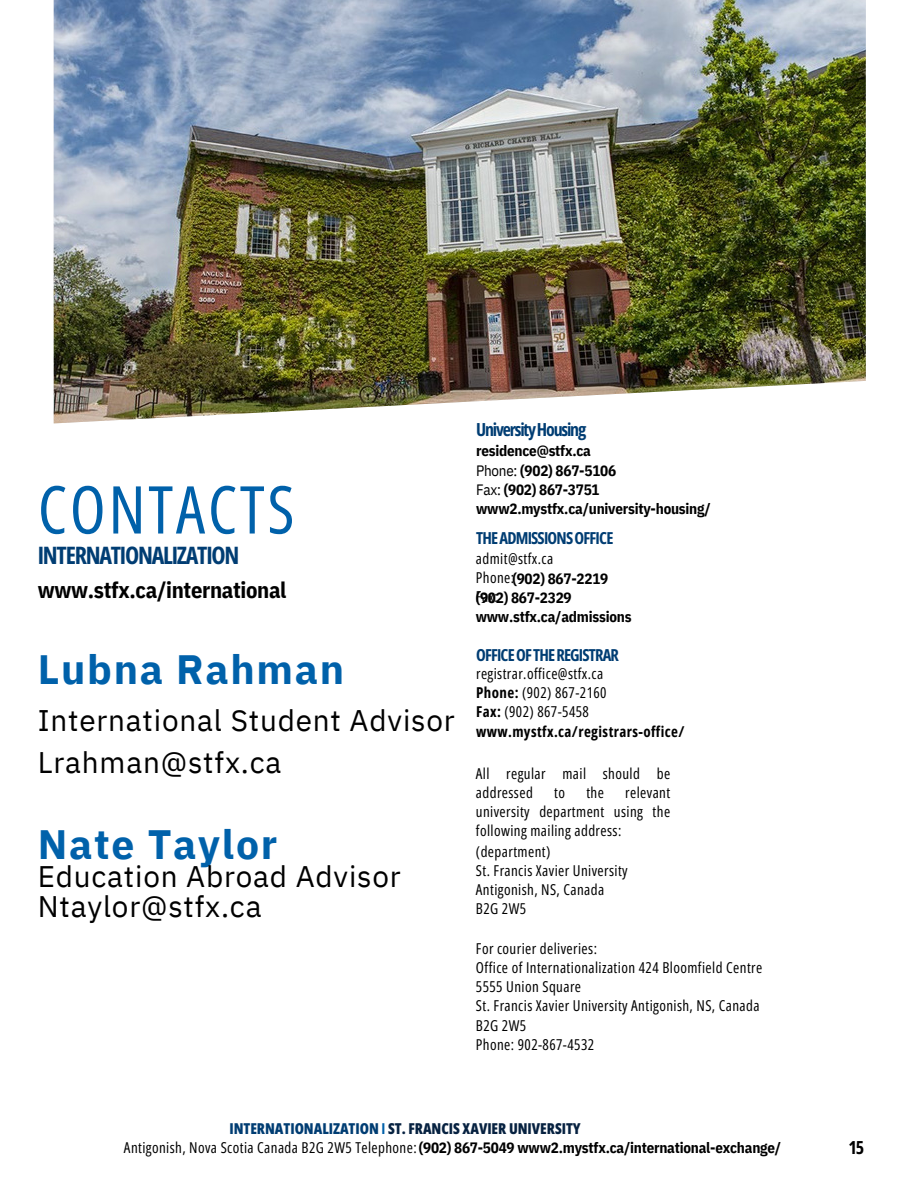
<style>
.page{position:relative;width:918px;height:1188px;background:#fff}
.page>*{position:absolute;margin:0;border:0;box-sizing:border-box;transform-origin:0 0}
.t1{font:66px "Open Sans Condensed";letter-spacing:.04em;color:#0061aa}
.t2{font:700 40.95px "IBM Plex Sans";letter-spacing:.04em;color:#0061aa}
.t3{font:29.7px "IBM Plex Sans";letter-spacing:.025em;color:#000}
.t4{font:700 24px "Open Sans Condensed";letter-spacing:-.05em;color:#003d73}
.t5{font:700 22.5px "IBM Plex Sans Cond";letter-spacing:-.015em;color:#000}
.t6{font:700 18px "Open Sans Condensed";letter-spacing:-.065em;color:#003d73}
.t7{font:700 18px "Open Sans Condensed";color:#000}
.t8{font:700 16.5px "Open Sans Condensed";letter-spacing:-.05em;color:#003d73}
.t9{font:15px/19.2px "Open Sans Condensed";letter-spacing:.03em;color:#000}
.t10{font:700 15px/19.2px "IBM Plex Sans Cond";letter-spacing:-.015em;color:#000}
.t11{font:800 15px "Open Sans Condensed";color:#072241}
.t12{font:700 15px "Open Sans Condensed";letter-spacing:.025em;color:#000}
.s1{font-weight:400}
.s2{font-family:"Open Sans Condensed";font-weight:400}
.s3{font-weight:700}
.s4{color:#003d73}
.s5{font-weight:700;color:#0061aa}
</style>
<div class="page">
<img style="left:54px;top:0;width:812px;height:423px">
<p class="t1" style="left:38px;top:463px;width:258px">CONTACTS</p>
<p class="t4" style="left:38px;top:538px;width:203px">INTERNATIONALIZATION</p>
<p class="t5" style="left:38px;top:575px;width:250px">www.stfx.ca/international</p>
<p class="t2" style="left:38px;top:642px;width:308px">Lubna Rahman</p>
<p class="t3" style="left:38px;top:701px;width:419px">International Student Advisor</p>
<p class="t3" style="left:38px;top:742px;width:245px">Lrahman@stfx.ca</p>
<p class="t2" style="left:38px;top:817px;width:241px">Nate Taylor</p>
<p class="t3" style="left:38px;top:857px;width:365px">Education Abroad Advisor</p>
<p class="t3" style="left:38px;top:886px;width:225px">Ntaylor@stfx.ca</p>
<p class="t6" style="left:476px;top:417px;width:112px">UniversityHousing</p>
<p class="t10" style="left:476px;top:441px;width:116px">residence@stfx.ca</p>
<p class="t10" style="left:476px;top:460px;width:142px"><span class="s1">Phone:</span> (902) 867-5106</p>
<p class="t10" style="left:476px;top:479px;width:236px"><span class="s1">Fax:</span> (902) 867-3751 www2.mystfx.ca/university-housing/</p>
<p class="t8" style="left:476px;top:526px;width:139px">THEADMISSIONSOFFICE</p>
<p class="t9" style="left:476px;top:549px;width:79px">admit@stfx.ca</p>
<p class="t9" style="left:476px;top:587px;width:23px">Fax:</p>
<p class="t10" style="left:476px;top:568px;width:134px"><span class="s2">Phone:</span>(902) 867-2219</p>
<p class="t10" style="left:476px;top:587px;width:97px">(902) 867-2329</p>
<p class="t10" style="left:476px;top:607px;width:157px">www.stfx.ca/admissions</p>
<p class="t8" style="left:476px;top:643px;width:144px">OFFICEOFTHEREGISTRAR</p>
<p class="t9" style="left:476px;top:664px;width:129px">registrar.office@stfx.ca</p>
<p class="t9" style="left:476px;top:683px;width:132px"><span class="s3">Phone:</span> (902) 867-2160</p>
<p class="t9" style="left:476px;top:702px;width:114px"><span class="s3">Fax:</span> (902) 867-5458</p>
<p class="t12" style="left:476px;top:721px;width:210px">www.mystfx.ca/registrars-office/</p>
<p class="t9" style="left:476px;top:763px;width:196px">All regular mail should be addressed</p>
<p class="t9" style="left:476px;top:782px;width:196px;text-align:justify;text-indent:149px">relevant university department using the following mailing address:</p>
<p class="t9" style="left:554px;top:782px;width:12px">to</p>
<p class="t9" style="left:586px;top:782px;width:19px">the</p>
<p class="t9" style="left:476px;top:841px;width:76px">(department)</p>
<p class="t9" style="left:476px;top:860px;width:153px">St. Francis Xavier University<br>Antigonish, NS, Canada<br>B2G 2W5</p>
<p class="t9" style="left:476px;top:939px;width:123px">For courier deliveries:</p>
<p class="t9" style="left:476px;top:958px;width:288px">Office of Internationalization 424 Bloomfield Centre</p>
<p class="t9" style="left:476px;top:977px;width:107px">5555 Union Square</p>
<p class="t9" style="left:476px;top:996px;width:285px">St. Francis Xavier University Antigonish, NS, Canada</p>
<p class="t9" style="left:476px;top:1015px;width:52px">B2G 2W5</p>
<p class="t9" style="left:476px;top:1034px;width:120px">Phone: 902-867-4532</p>
<p class="t11" style="left:229px;top:1118px;width:353px"><span class="s4">INTERNATIONALIZATION</span> <span class="s5">I</span> ST. FRANCIS XAVIER UNIVERSITY</p>
<p class="t10" style="left:124px;top:1138px;width:659px"><span class="s2">Antigonish, Nova Scotia Canada B2G 2W5 Telephone:</span>(902) 867-5049 www2.mystfx.ca/international-exchange/</p>
<p class="t7" style="left:849px;top:1135px;width:17px">15</p>
</div>
